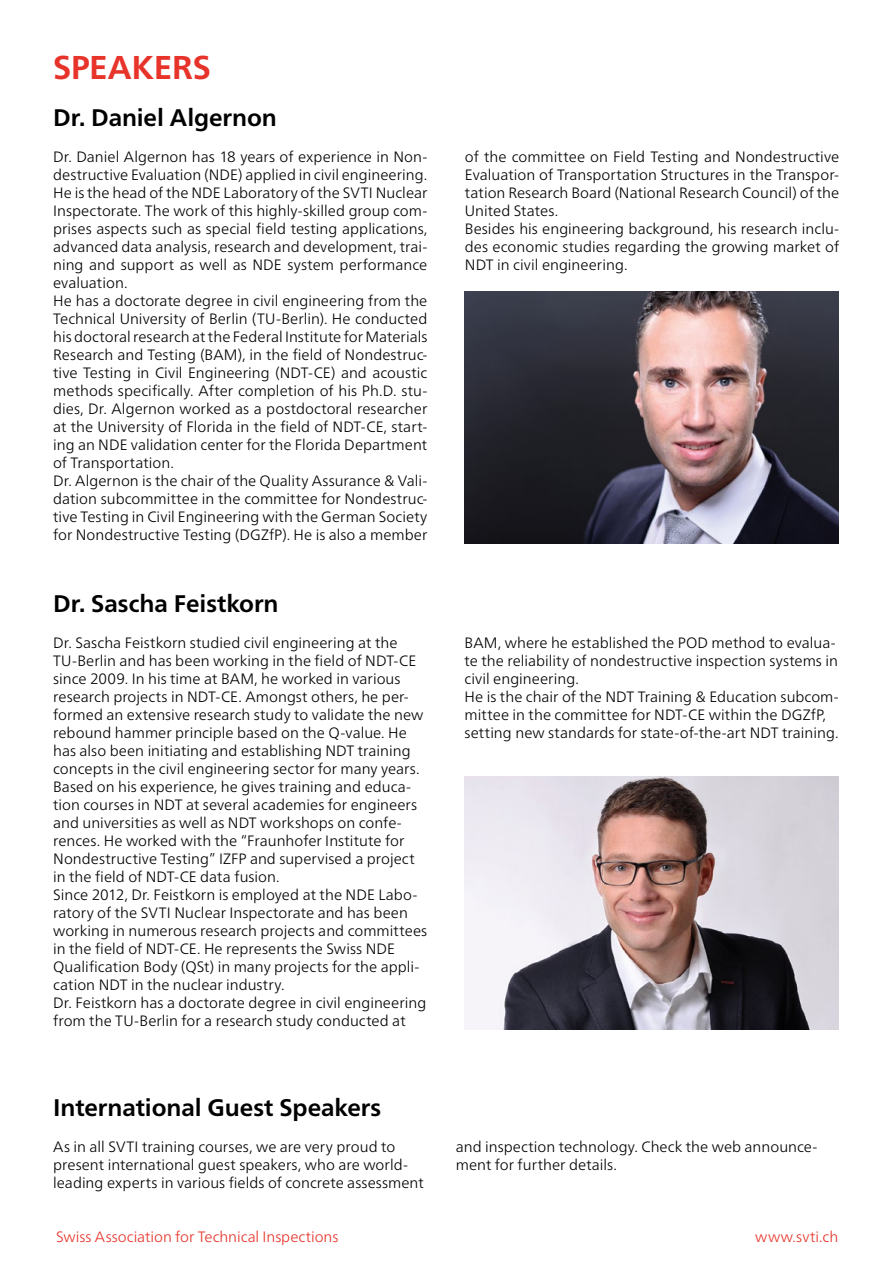
<style>
.page{position:relative;width:893px;height:1263px;background:#fff}
.page>*{position:absolute;margin:0;border:0;box-sizing:border-box;transform-origin:0 0}
.t1{font:700 33px "Frutiger Neue LT Pro";letter-spacing:-.01em;color:#e7332a}
.t2{font:700 24px "Frutiger Neue LT Pro";letter-spacing:-.005em;color:#000}
.t3{font:300 15px/18px "Frutiger Neue LT Pro";color:#000}
.t4{font:300 15px "Frutiger Neue LT Pro";letter-spacing:-.005em;color:#e7332a}
.t5{font:300 15px "Frutiger Neue LT Pro";letter-spacing:.025em;color:#e7332a}
</style>
<div class="page">
<img style="left:465px;top:291px;width:374px;height:253px">
<img style="left:465px;top:777px;width:374px;height:252px">
<h1 class="t1" style="left:53px;top:48px;width:159px">SPEAKERS</h1>
<h2 class="t2" style="left:53px;top:103px;width:225px">Dr. Daniel Algernon</h2>
<p class="t3" style="left:53px;top:148px;width:376px">Dr. Daniel Algernon has 18 years of experience in Non&shy;destructive Evaluation (NDE) applied in civil engineering.<br>He is the head of the NDE Laboratory of the SVTI Nuclear Inspectorate. The work of this highly-skilled group com&shy;prises aspects such as special field testing applications, advanced data analysis, research and development, trai&shy;ning and support as well as NDE system performance evaluation.<br>He has a doctorate degree in civil engineering from the Technical University of Berlin (TU-Berlin). He conducted his doctoral research at the Federal Institute for Materials Research and Testing (BAM), in the field of Nondestruc&shy;tive Testing in Civil Engineering (NDT-CE) and acoustic methods specifically. After completion of his Ph.D. stu&shy;dies, Dr. Algernon worked as a postdoctoral researcher at the University of Florida in the field of NDT-CE, start&shy;ing an NDE validation center for the Florida Department of Transportation.<br>Dr. Algernon is the chair of the Quality Assurance &amp; Vali&shy;dation subcommittee in the committee for Nondestruc&shy;tive Testing in Civil Engineering with the German Society for Nondestructive Testing (DGZfP). He is also a member</p>
<h2 class="t2" style="left:53px;top:589px;width:227px">Dr. Sascha Feistkorn</h2>
<p class="t3" style="left:465px;top:148px;width:376px">of the committee on Field Testing and Nondestructive Evaluation of Transportation Structures in the Transpor&shy;tation Research Board (National Research Council) of the United States.<br>Besides his engineering background, his research inclu&shy;des economic studies regarding the growing market of NDT in civil engineering.</p>
<p class="t3" style="left:53px;top:634px;width:376px">Dr. Sascha Feistkorn studied civil engineering at the TU-Berlin and has been working in the field of NDT-CE since 2009. In his time at BAM, he worked in various research projects in NDT-CE. Amongst others, he per&shy;formed an extensive research study to validate the new rebound hammer principle based on the Q-value. He has also been initiating and establishing NDT training concepts in the civil engineering sector for many years.<br>Based on his experience, he gives training and educa&shy;tion courses in NDT at several academies for engineers and universities as well as NDT workshops on confe&shy;rences. He worked with the “Fraunhofer Institute for Nondestructive Testing” IZFP and supervised a project in the field of NDT-CE data fusion.<br>Since 2012, Dr. Feistkorn is employed at the NDE Labo&shy;ratory of the SVTI Nuclear Inspectorate and has been working in numerous research projects and committees in the field of NDT-CE. He represents the Swiss NDE Qualification Body (QSt) in many projects for the appli&shy;cation NDT in the nuclear industry.<br>Dr. Feistkorn has a doctorate degree in civil engineering from the TU-Berlin for a research study conducted at</p>
<p class="t3" style="left:465px;top:634px;width:376px">BAM, where he established the POD method to evalua&shy;te the reliability of nondestructive inspection systems in civil engineering.<br>He is the chair of the NDT Training &amp; Education subcom&shy;mittee in the committee for NDT-CE within the DGZfP, setting new standards for state-of-the-art NDT training.</p>
<h2 class="t2" style="left:53px;top:1093px;width:330px">International Guest Speakers</h2>
<p class="t3" style="left:53px;top:1138px;width:372px">As in all SVTI training courses, we are very proud to present international guest speakers, who are world&shy;leading experts in various fields of concrete assessment</p>
<p class="t3" style="left:456px;top:1138px;width:363px">and inspection technology. Check the web announce&shy;ment for further details.</p>
<p class="t4" style="left:56px;top:1228px;width:284px">Swiss Association for Technical Inspections</p>
<p class="t5" style="left:755px;top:1228px;width:85px">www.svti.ch</p>
</div>
